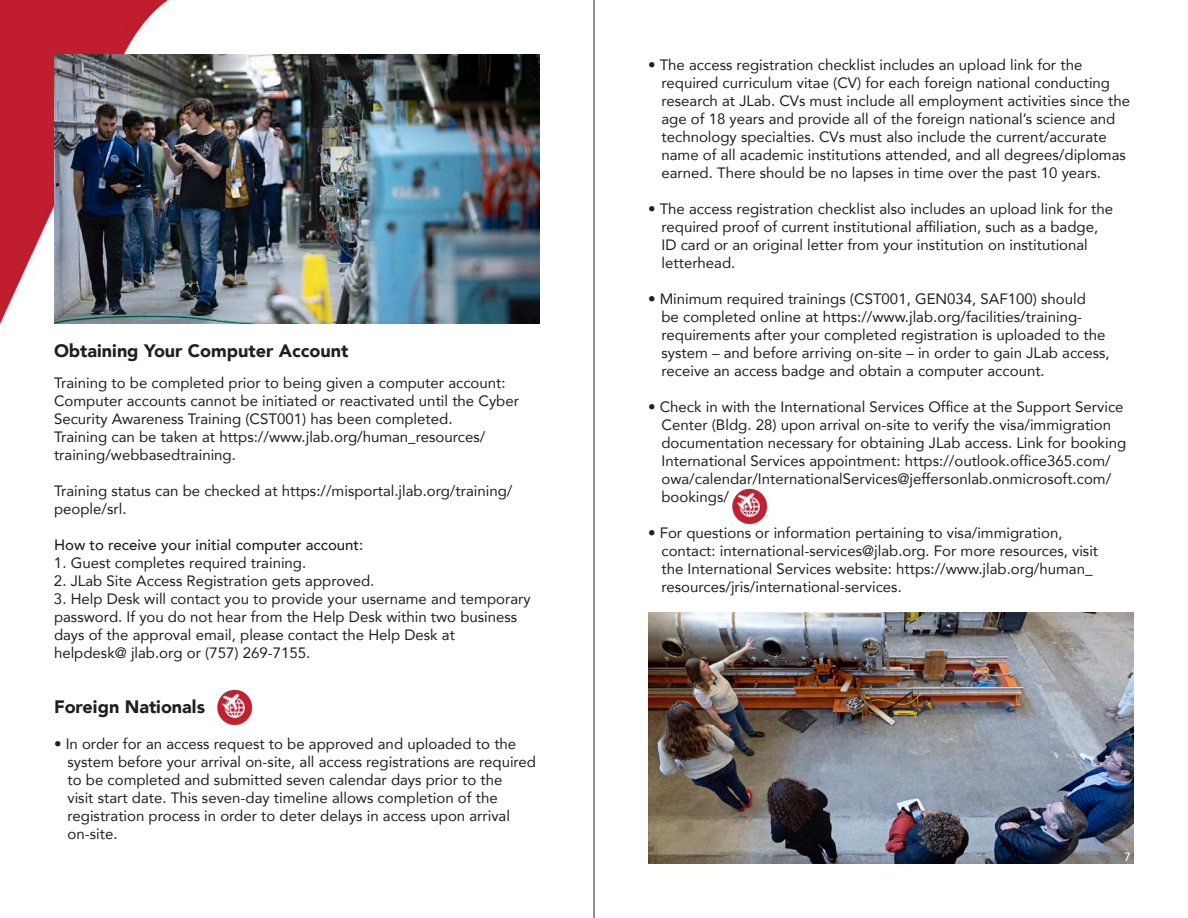
<style>
.page{position:relative;width:1188px;height:918px;background:#fff}
.page>*{position:absolute;margin:0;border:0;box-sizing:border-box;transform-origin:0 0}
.t1{font:900 18px "Avenir";color:#231f20}
.t2{font:15px/18px "Avenir";color:#231f20}
.t3{font:500 15px "Avenir";color:#231f20}
.t4{font:500 12px "Avenir";color:#fff}
</style>
<div class="page">
<img style="left:0;top:0;width:594px;height:918px">
<img style="left:54px;top:54px;width:486px;height:270px">
<img style="left:648px;top:612px;width:486px;height:252px">
<img style="left:208px;top:689px;width:52px;height:37px">
<img style="left:732px;top:488px;width:36px;height:37px">
<hr style="left:594px;top:0;width:1px;height:918px;background:#231f20">
<p class="t1" style="left:54px;top:335px;width:296px">Obtaining Your Computer Account</p>
<p class="t2" style="left:54px;top:374px;width:453px">Training to be completed prior to being given a computer account:</p>
<p class="t2" style="left:54px;top:392px;width:467px">Computer accounts cannot be initiated or reactivated until the Cyber<br>Security Awareness Training (CST001) has been completed.</p>
<p class="t2" style="left:54px;top:428px;width:433px">Training can be taken at https://www.jlab.org/human_resources/ training/webbasedtraining.</p>
<p class="t2" style="left:54px;top:482px;width:460px">Training status can be checked at https://misportal.jlab.org/training/ people/srl.</p>
<p class="t3" style="left:54px;top:532px;width:311px">How to receive your initial computer account:</p>
<p class="t2" style="left:54px;top:554px;width:254px">1. Guest completes required training.</p>
<p class="t2" style="left:54px;top:572px;width:322px">2. JLab Site Access Registration gets approved.</p>
<p class="t2" style="left:54px;top:590px;width:478px">3. Help Desk will contact you to provide your username and temporary password. If you do not hear from the Help Desk within two business days of the approval email, please contact the Help Desk at helpdesk@ jlab.org or (757) 269-7155.</p>
<p class="t1" style="left:54px;top:691px;width:153px">Foreign Nationals</p>
<p class="t2" style="left:68px;top:734px;width:470px;text-indent:-14px">• In order for an access request to be approved and uploaded to the system before your arrival on-site, all access registrations are required to be completed and submitted seven calendar days prior to the<br>visit start date. This seven-day timeline allows completion of the registration process in order to deter delays in access upon arrival on-site.</p>
<p class="t2" style="left:662px;top:55px;width:470px;text-indent:-14px">• The access registration checklist includes an upload link for the required curriculum vitae (CV) for each foreign national conducting research at JLab. CVs must include all employment activities since the age of 18 years and provide all of the foreign national’s science and technology specialties. CVs must also include the current/accurate name of all academic institutions attended, and all degrees/diplomas earned. There should be no lapses in time over the past 10 years.</p>
<p class="t2" style="left:662px;top:199px;width:453px;text-indent:-14px">• The access registration checklist also includes an upload link for the required proof of current institutional affiliation, such as a badge, ID card or an original letter from your institution on institutional letterhead.</p>
<p class="t2" style="left:662px;top:289px;width:450px;text-indent:-14px">• Minimum required trainings (CST001, GEN034, SAF100) should<br>be completed online at https://www.jlab.org/facilities/training&shy;requirements after your completed registration is uploaded to the system – and before arriving on-site – in order to gain JLab access, receive an access badge and obtain a computer account.</p>
<p class="t2" style="left:662px;top:397px;width:466px;text-indent:-14px">• Check in with the International Services Office at the Support Service Center (Bldg. 28) upon arrival on-site to verify the visa/immigration documentation necessary for obtaining JLab access. Link for booking International Services appointment: https://outlook.office365.com/ owa/calendar/InternationalServices@jeffersonlab.onmicrosoft.com/ bookings/</p>
<p class="t2" style="left:662px;top:523px;width:438px;text-indent:-14px">• For questions or information pertaining to visa/immigration, contact: international-services@jlab.org. For more resources, visit the International Services website: https://www.jlab.org/human_ resources/jris/international-services.</p>
<p class="t4" style="left:1124px;top:847px;width:8px">7</p>
</div>
